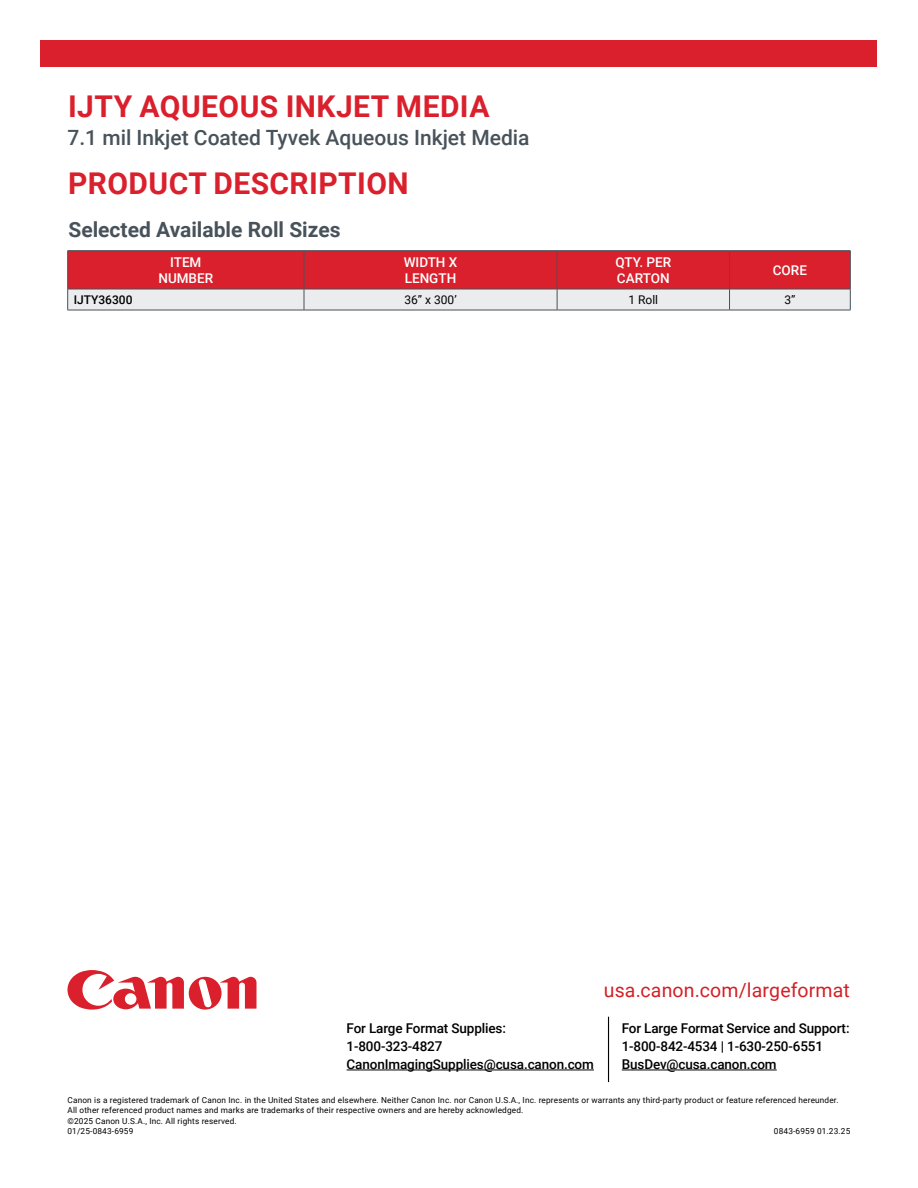
<style>
.page{position:relative;width:918px;height:1188px;background:#fff}
.page>*{position:absolute;margin:0;border:0;box-sizing:border-box;transform-origin:0 0}
._1st_Header{font:700 30px "Roboto";letter-spacing:.015em;color:#da202c}
.Sub_Header{font:500 21px "Roboto";color:#48525a}
._2nd_Header{font:700 21px "Roboto";color:#48525a}
.CTA_Phone_Number_-_Flush_Right{font:19.5px "Roboto";letter-spacing:.01em;color:#d32027}
.CTA{font:500 13.5px/18px "Roboto";letter-spacing:-.01em;color:#000}
.Body_Copy{font:500 13.5px/16.2px "Roboto";color:#fff}
.Body_Copy-2{font:12px "Roboto";color:#000}
.Body_Copy-3{font:500 12px "Roboto";color:#000}
.Legal_Disclaimer{font:8.25px/10.5px "Roboto";letter-spacing:.02em;color:#000}
</style>
<div class="page">
<div style="left:40px;top:40px;width:838px;height:28px;background:#da202c"></div>
<hr style="left:68px;top:250px;width:236px;height:1px;background:#48525a">
<hr style="left:304px;top:250px;width:253px;height:1px;background:#48525a">
<hr style="left:557px;top:250px;width:173px;height:1px;background:#48525a">
<hr style="left:730px;top:250px;width:121px;height:1px;background:#48525a">
<svg style="left:67px;top:251px;width:784px;height:59px;background:#da666e"></svg>
<hr style="left:68px;top:310px;width:236px;height:1px;background:#48525a">
<hr style="left:304px;top:310px;width:253px;height:1px;background:#48525a">
<hr style="left:557px;top:310px;width:173px;height:1px;background:#48525a">
<hr style="left:730px;top:310px;width:121px;height:1px;background:#48525a">
<svg style="left:68px;top:970px;width:188px;height:40px"></svg>
<hr style="left:622px;top:1070px;width:155px;height:1px;background:#000">
<hr style="left:347px;top:1070px;width:247px;height:1px;background:#000">
<hr style="left:608px;top:1017px;width:1px;height:65px;background:#000">
<h1 class="_1st_Header" style="left:68px;top:85px;width:423px">IJTY AQUEOUS INKJET MEDIA</h1>
<h2 class="Sub_Header" style="left:68px;top:123px;width:464px">7.1 mil Inkjet Coated Tyvek Aqueous Inkjet Media</h2>
<h1 class="_1st_Header" style="left:68px;top:163px;width:342px">PRODUCT DESCRIPTION</h1>
<h2 class="_2nd_Header" style="left:68px;top:215px;width:274px">Selected Available Roll Sizes</h2>
<p class="Body_Copy" style="left:158px;top:253px;width:56px;text-align:center">ITEM<br>NUMBER</p>
<p class="Body_Copy" style="left:404px;top:253px;width:55px">WIDTH X<br>LENGTH</p>
<p class="Body_Copy" style="left:615px;top:253px;width:57px">QTY. PER<br>CARTON</p>
<p class="Body_Copy" style="left:773px;top:262px;width:36px">CORE</p>
<p class="Body_Copy-3" style="left:74px;top:291px;width:60px">IJTY36300</p>
<p class="Body_Copy-2" style="left:404px;top:291px;width:54px">36” x 300’</p>
<p class="Body_Copy-2" style="left:628px;top:291px;width:31px">1 Roll</p>
<p class="Body_Copy-2" style="left:784px;top:291px;width:13px">3”</p>
<p class="CTA" style="left:347px;top:1019px;width:249px">For Large Format Supplies:<br>1-800-323-4827<br>CanonImagingSupplies@cusa.canon.com</p>
<p class="CTA_Phone_Number_-_Flush_Right" style="left:604px;top:977px;width:247px">usa.canon.com/largeformat</p>
<p class="CTA" style="left:622px;top:1019px;width:229px">For Large Format Service and Support:<br>1-800-842-4534 | 1-630-250-6551<br>BusDev@cusa.canon.com</p>
<p class="Legal_Disclaimer" style="left:68px;top:1094px;width:773px">Canon is a registered trademark of Canon Inc. in the United States and elsewhere. Neither Canon Inc. nor Canon U.S.A., Inc. represents or warrants any third-party product or feature referenced hereunder.<br>All other referenced product names and marks are trademarks of their respective owners and are hereby acknowledged.</p>
<p class="Legal_Disclaimer" style="left:68px;top:1115px;width:171px">©2025 Canon U.S.A., Inc. All rights reserved.</p>
<p class="Legal_Disclaimer" style="left:68px;top:1126px;width:67px">01/25-0843-6959</p>
<p class="Legal_Disclaimer" style="left:774px;top:1126px;width:78px">0843-6959 01.23.25</p>
</div>
